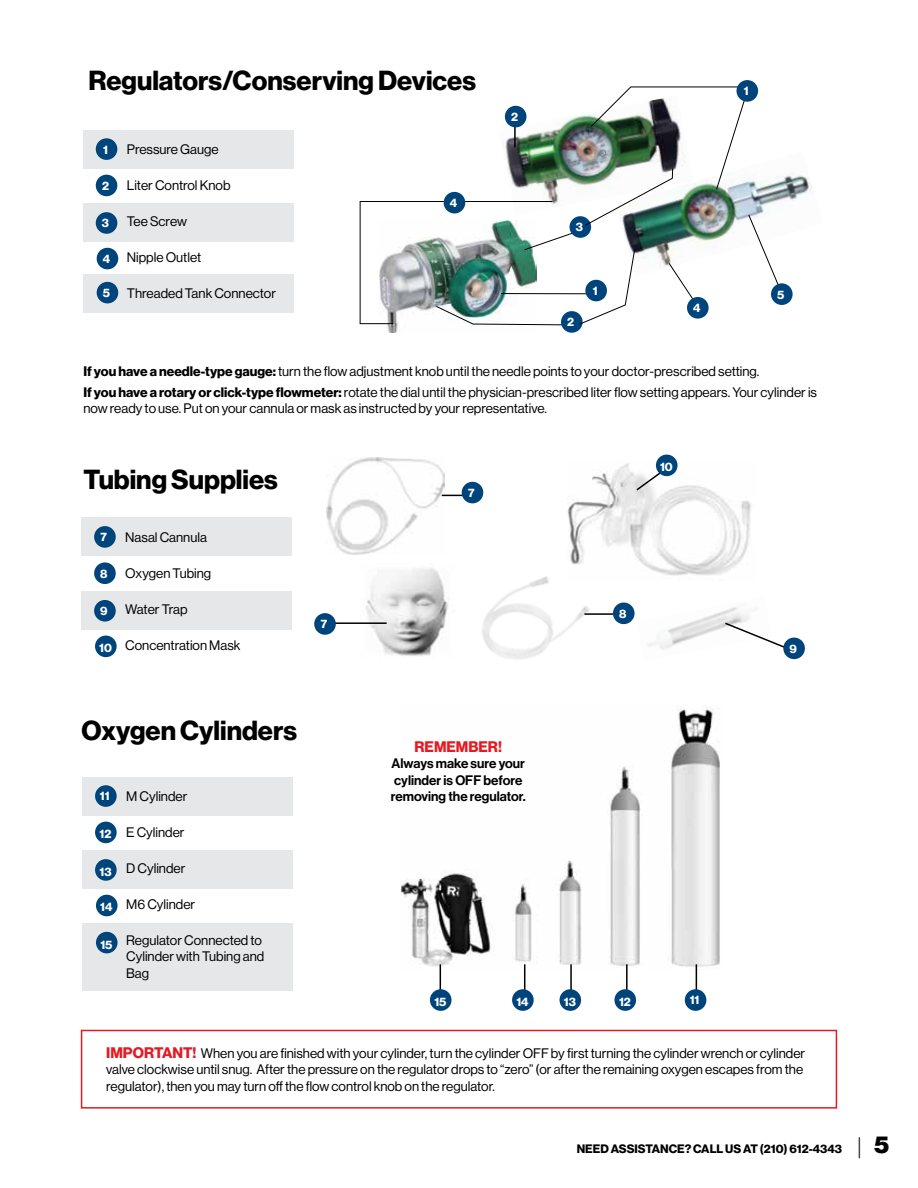
<style>
.page{position:relative;width:918px;height:1188px;background:#fff}
.page>*{position:absolute;margin:0;border:0;box-sizing:border-box;transform-origin:0 0}
.t1{font:27px "N Haas Grotesk DS Pro 75 Bd";color:#000}
.t2{font:15px "N Haas Grotesk DS Pro 75 Bd";color:#e31b23}
.t3{font:13.5px/16.2px "N Haas Grotesk DS Pro 55 Rg";color:#000}
.t4{font:13.5px/16.2px "N Haas Grotesk DS Pro 65 Md";color:#000}
.t5{font:12px "N Haas Grotesk DS Pro 75 Bd";color:#fff}
.t6{font:12px "N Haas Grotesk DS Pro 75 Bd";color:#000}
.s1{font-family:"N Haas Grotesk DS Pro 75 Bd"}
.s2{font-family:"N Haas Grotesk DS Pro 75 Bd";font-size:15px;color:#e31b23}
.s3{font-family:"Avenir LT Std";font-weight:300;font-size:21px}
.s4{font-family:"N Haas Grotesk DS Pro 95 Blk";font-size:24px}
</style>
<div class="page">
<img style="left:401px;top:705px;width:319px;height:264px">
<img style="left:782px;top:173px;width:30px;height:27px">
<div style="left:83px;top:275px;width:211px;height:38px;background:#e6e7e8"></div>
<div style="left:83px;top:204px;width:211px;height:38px;background:#e6e7e8"></div>
<div style="left:83px;top:130px;width:211px;height:38px;background:#e6e7e8"></div>
<div style="left:96px;top:138px;width:21px;height:22px;background:#00447c;border-radius:50%"></div>
<div style="left:96px;top:175px;width:21px;height:21px;background:#00447c;border-radius:50%"></div>
<div style="left:96px;top:212px;width:21px;height:22px;background:#00447c;border-radius:50%"></div>
<div style="left:97px;top:248px;width:21px;height:21px;background:#00447c;border-radius:50%"></div>
<div style="left:97px;top:282px;width:21px;height:21px;background:#00447c;border-radius:50%"></div>
<div style="left:82px;top:923px;width:211px;height:68px;background:#e6e7e8"></div>
<div style="left:82px;top:851px;width:211px;height:38px;background:#e6e7e8"></div>
<div style="left:82px;top:777px;width:211px;height:38px;background:#e6e7e8"></div>
<div style="left:95px;top:785px;width:22px;height:22px;background:#00447c;border-radius:50%"></div>
<div style="left:95px;top:822px;width:22px;height:21px;background:#00447c;border-radius:50%"></div>
<div style="left:95px;top:859px;width:22px;height:22px;background:#00447c;border-radius:50%"></div>
<div style="left:96px;top:895px;width:22px;height:21px;background:#00447c;border-radius:50%"></div>
<div style="left:96px;top:932px;width:22px;height:21px;background:#00447c;border-radius:50%"></div>
<div style="left:82px;top:591px;width:210px;height:39px;background:#e6e7e8"></div>
<div style="left:82px;top:518px;width:210px;height:38px;background:#e6e7e8"></div>
<div style="left:94px;top:526px;width:22px;height:22px;background:#00447c;border-radius:50%"></div>
<div style="left:94px;top:562px;width:22px;height:22px;background:#00447c;border-radius:50%"></div>
<div style="left:94px;top:600px;width:22px;height:22px;background:#00447c;border-radius:50%"></div>
<div style="left:95px;top:636px;width:22px;height:21px;background:#00447c;border-radius:50%"></div>
<img style="left:326px;top:458px;width:118px;height:96px">
<img style="left:365px;top:568px;width:84px;height:88px">
<img style="left:482px;top:576px;width:108px;height:83px">
<img style="left:648px;top:607px;width:102px;height:43px">
<img style="left:567px;top:463px;width:184px;height:118px">
<hr style="left:323px;top:622px;width:64px;height:2px;background:#000">
<div style="left:314px;top:613px;width:22px;height:22px;background:#00447c;border-radius:50%"></div>
<hr style="left:442px;top:495px;width:30px;height:1px;background:#000">
<div style="left:462px;top:482px;width:21px;height:21px;background:#00447c;border-radius:50%"></div>
<hr style="left:584px;top:613px;width:37px;height:2px;background:#000">
<div style="left:613px;top:603px;width:22px;height:21px;background:#00447c;border-radius:50%"></div>
<svg style="left:723px;top:621px;width:73px;height:29px"></svg>
<div style="left:783px;top:638px;width:22px;height:21px;background:#00447c;border-radius:50%"></div>
<svg style="left:635px;top:464px;width:37px;height:28px"></svg>
<div style="left:656px;top:455px;width:22px;height:21px;background:#00447c;border-radius:50%"></div>
<svg style="left:440px;top:964px;width:1px;height:25px"></svg>
<svg style="left:524px;top:964px;width:1px;height:25px"></svg>
<hr style="left:570px;top:964px;width:2px;height:27px;background:#000">
<hr style="left:626px;top:964px;width:2px;height:27px;background:#000">
<svg style="left:696px;top:964px;width:1px;height:25px"></svg>
<div style="left:685px;top:989px;width:21px;height:22px;background:#00447c;border-radius:50%"></div>
<div style="left:614px;top:989px;width:22px;height:22px;background:#00447c;border-radius:50%"></div>
<div style="left:560px;top:989px;width:21px;height:22px;background:#00447c;border-radius:50%"></div>
<div style="left:512px;top:989px;width:22px;height:22px;background:#00447c;border-radius:50%"></div>
<div style="left:430px;top:989px;width:22px;height:22px;background:#00447c;border-radius:50%"></div>
<div style="left:737px;top:80px;width:21px;height:22px;background:#00447c;border-radius:50%"></div>
<div style="left:771px;top:283px;width:22px;height:22px;background:#00447c;border-radius:50%"></div>
<svg style="left:561px;top:311px;width:22px;height:22px"></svg>
<div style="left:81px;top:1030px;width:756px;height:79px;border:2px solid #e31b23"></div>
<img style="left:359px;top:86px;width:423px;height:240px">
<h1 class="t1" style="left:89px;top:65px;width:389px">Regulators/Conserving Devices</h1>
<p class="t5" style="left:103px;top:142px;width:6px">1</p>
<p class="t5" style="left:102px;top:179px;width:8px">2</p>
<p class="t5" style="left:102px;top:216px;width:9px">3</p>
<p class="t5" style="left:103px;top:252px;width:9px">4</p>
<p class="t5" style="left:103px;top:286px;width:9px">5</p>
<p class="t3" style="left:127px;top:141px;width:93px">Pressure Gauge</p>
<p class="t3" style="left:127px;top:177px;width:105px">Liter Control Knob</p>
<p class="t3" style="left:127px;top:213px;width:62px">Tee Screw</p>
<p class="t3" style="left:127px;top:249px;width:76px">Nipple Outlet</p>
<p class="t3" style="left:127px;top:285px;width:151px">Threaded Tank Connector</p>
<p class="t5" style="left:450px;top:196px;width:9px">4</p>
<p class="t5" style="left:511px;top:110px;width:8px">2</p>
<p class="t5" style="left:576px;top:220px;width:9px">3</p>
<p class="t5" style="left:567px;top:315px;width:8px">2</p>
<p class="t5" style="left:593px;top:284px;width:6px">1</p>
<p class="t5" style="left:744px;top:84px;width:6px">1</p>
<p class="t5" style="left:693px;top:301px;width:9px">4</p>
<p class="t5" style="left:777px;top:287px;width:9px">5</p>
<p class="t3" style="left:83px;top:361px;width:735px;line-height:21px"><span class="s1">If you have a needle-type gauge:</span> turn the flow adjustment knob until the needle points to your doctor-prescribed setting.<br><span class="s1">If you have a rotary or click-type flowmeter:</span> rotate the dial until the physician-prescribed liter flow setting appears. Your cylinder is</p>
<p class="t3" style="left:83px;top:401px;width:465px">now ready to use. Put on your cannula or mask as instructed by your representative.</p>
<h1 class="t1" style="left:83px;top:463px;width:196px">Tubing Supplies</h1>
<p class="t5" style="left:101px;top:530px;width:8px">7</p>
<p class="t5" style="left:100px;top:566px;width:9px">8</p>
<p class="t5" style="left:100px;top:604px;width:9px">9</p>
<p class="t5" style="left:99px;top:641px;width:14px">10</p>
<p class="t3" style="left:125px;top:529px;width:83px">Nasal Cannula</p>
<p class="t3" style="left:125px;top:565px;width:88px">Oxygen Tubing</p>
<p class="t3" style="left:125px;top:601px;width:64px">Water Trap</p>
<p class="t3" style="left:125px;top:637px;width:117px">Concentration Mask</p>
<p class="t5" style="left:321px;top:617px;width:8px">7</p>
<h1 class="t1" style="left:82px;top:714px;width:217px">Oxygen Cylinders</h1>
<p class="t5" style="left:100px;top:789px;width:11px">11</p>
<p class="t5" style="left:100px;top:827px;width:13px">12</p>
<p class="t5" style="left:100px;top:865px;width:14px">13</p>
<p class="t5" style="left:100px;top:900px;width:14px">14</p>
<p class="t5" style="left:100px;top:937px;width:14px">15</p>
<p class="t3" style="left:126px;top:788px;width:63px">M Cylinder</p>
<p class="t3" style="left:126px;top:824px;width:60px">E Cylinder</p>
<p class="t3" style="left:126px;top:860px;width:61px">D Cylinder</p>
<p class="t3" style="left:126px;top:896px;width:71px">M6 Cylinder</p>
<p class="t3" style="left:126px;top:932px;width:140px">Regulator Connected to<br>Cylinder with Tubing and<br>Bag</p>
<p class="t5" style="left:468px;top:486px;width:8px">7</p>
<p class="t2" style="left:415px;top:738px;width:89px">REMEMBER!</p>
<p class="t4" style="left:391px;top:756px;width:136px">Always make sure your cylinder is OFF before removing the regulator.</p>
<p class="t5" style="left:660px;top:460px;width:14px">10</p>
<p class="t5" style="left:619px;top:607px;width:9px">8</p>
<p class="t5" style="left:434px;top:995px;width:14px">15</p>
<p class="t5" style="left:516px;top:995px;width:14px">14</p>
<p class="t5" style="left:564px;top:995px;width:14px">13</p>
<p class="t5" style="left:619px;top:995px;width:13px">12</p>
<p class="t5" style="left:690px;top:993px;width:11px">11</p>
<p class="t5" style="left:789px;top:642px;width:9px">9</p>
<p class="t3" style="left:106px;top:1046px;width:700px"><span class="s2">IMPORTANT!</span> When you are finished with your cylinder, turn the cylinder OFF by first turning the cylinder wrench or cylinder valve clockwise until snug. After the pressure on the regulator drops to “zero” (or after the remaining oxygen escapes from the regulator), then you may turn off the flow control knob on the regulator.</p>
<p class="t6" style="left:577px;top:1141px;width:314px">NEED ASSISTANCE? CALL US AT (210) 612-4343 <span class="s3">|</span> <span class="s4">5</span></p>
</div>
